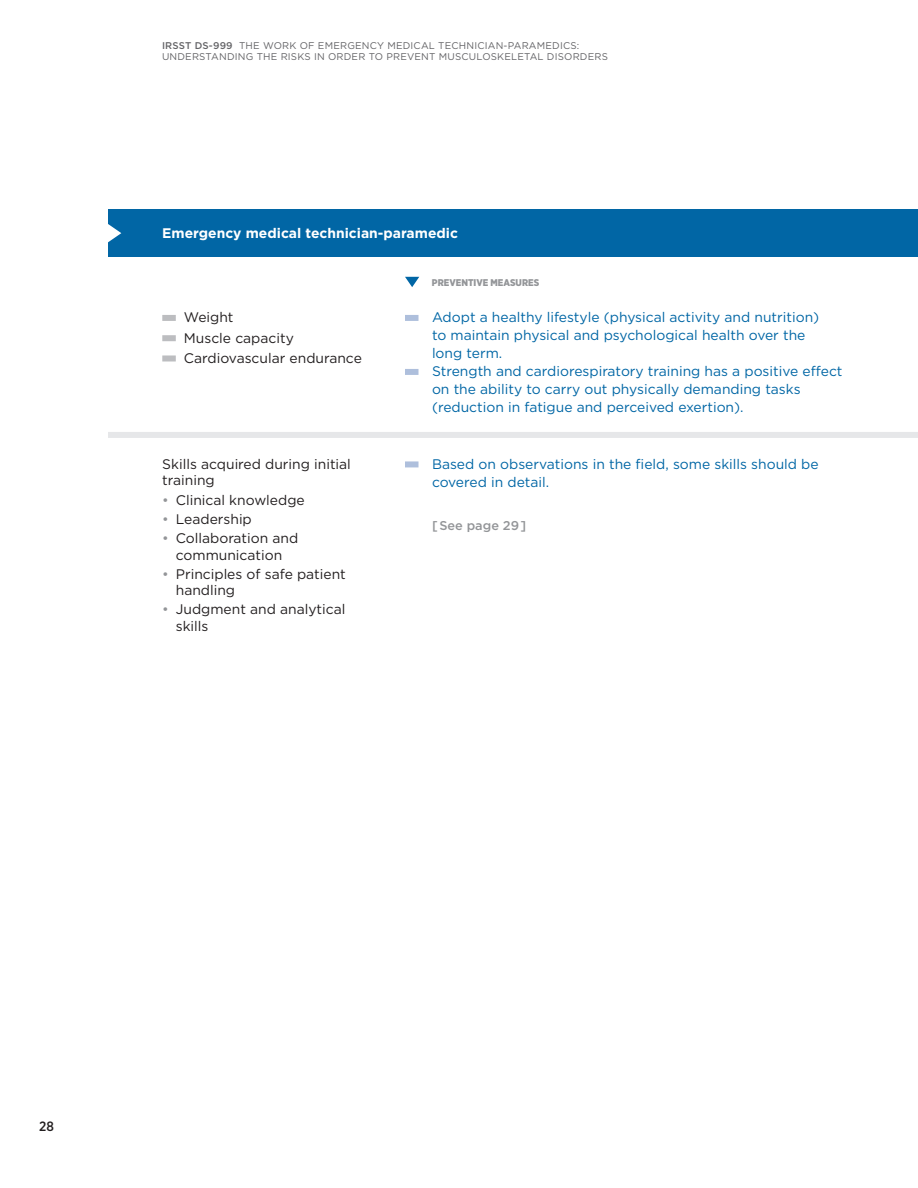
<style>
.page{position:relative;width:918px;height:1188px;background:#fff}
.page>*{position:absolute;margin:0;border:0;box-sizing:border-box;transform-origin:0 0}
.t1{font:13.8px/18px "Gotham HTF";color:#0166a5}
.t2{font:13.8px/16.5px "Gotham HTF";color:#231f20}
.t3{font:700 13.8px "Gotham HTF";color:#fff}
.t4{font:500 13.5px "Gotham Narrow";color:#231f20}
.t5{font:500 12.75px "Gotham HTF";color:#939598}
.t6{font:9.75px/11.7px "Gotham HTF";letter-spacing:.02em;color:#636366}
.t7{font:900 9.75px "Gotham Narrow";color:#939598}
.s1{font-weight:500}
.s2{color:#939598}
</style>
<div class="page">
<div style="left:405px;top:315px;width:13px;height:6px;background:#aebfdc"></div>
<div style="left:405px;top:369px;width:13px;height:6px;background:#aebfdc"></div>
<div style="left:405px;top:461px;width:13px;height:6px;background:#aebfdc"></div>
<div style="left:162px;top:315px;width:14px;height:6px;background:#bcbdc0"></div>
<div style="left:162px;top:335px;width:14px;height:6px;background:#bcbdc0"></div>
<div style="left:162px;top:355px;width:14px;height:6px;background:#bcbdc0"></div>
<div style="left:108px;top:210px;width:810px;height:47px;background:#0166a5"></div>
<svg style="left:108px;top:224px;width:13px;height:19px"></svg>
<div style="left:108px;top:432px;width:810px;height:6px;background:#e6e7e9"></div>
<svg style="left:405px;top:277px;width:14px;height:10px"></svg>
<p class="t6" style="left:162px;top:39px;width:448px"><span class="s1">IRSST DS-999</span> THE WORK OF EMERGENCY MEDICAL TECHNICIAN-PARAMEDICS:<br>UNDERSTANDING THE RISKS IN ORDER TO PREVENT MUSCULOSKELETAL DISORDERS</p>
<p class="t3" style="left:162px;top:226px;width:297px">Emergency medical technician-paramedic</p>
<p class="t2" style="left:184px;top:307px;width:179px;line-height:20.2px">Weight<br>Muscle capacity<br>Cardiovascular endurance</p>
<p class="t2" style="left:162px;top:456px;width:190px">Skills acquired during initial training</p>
<p class="t2" style="left:162px;top:491px;width:144px"><span class="s2">•</span> Clinical knowledge</p>
<p class="t2" style="left:162px;top:511px;width:91px"><span class="s2">•</span> Leadership</p>
<p class="t2" style="left:162px;top:530px;width:138px;text-align:center"><span class="s2">•</span> Collaboration and communication</p>
<p class="t2" style="left:176px;top:565px;width:172px;text-indent:-14px"><span class="s2">•</span> Principles of safe patient handling</p>
<p class="t2" style="left:176px;top:601px;width:171px;text-indent:-14px"><span class="s2">•</span> Judgment and analytical skills</p>
<p class="t7" style="left:432px;top:276px;width:109px">PREVENTIVE MEASURES</p>
<p class="t1" style="left:432px;top:308px;width:412px">Adopt a healthy lifestyle (physical activity and nutrition)<br>to maintain physical and psychological health over the<br>long term.<br>Strength and cardiorespiratory training has a positive effect on the ability to carry out physically demanding tasks (reduction in fatigue and perceived exertion).</p>
<p class="t1" style="left:432px;top:455px;width:388px">Based on observations in the field, some skills should be covered in detail.</p>
<p class="t5" style="left:432px;top:518px;width:96px">[See page 29]</p>
<p class="t4" style="left:39px;top:1118px;width:16px">28</p>
</div>
